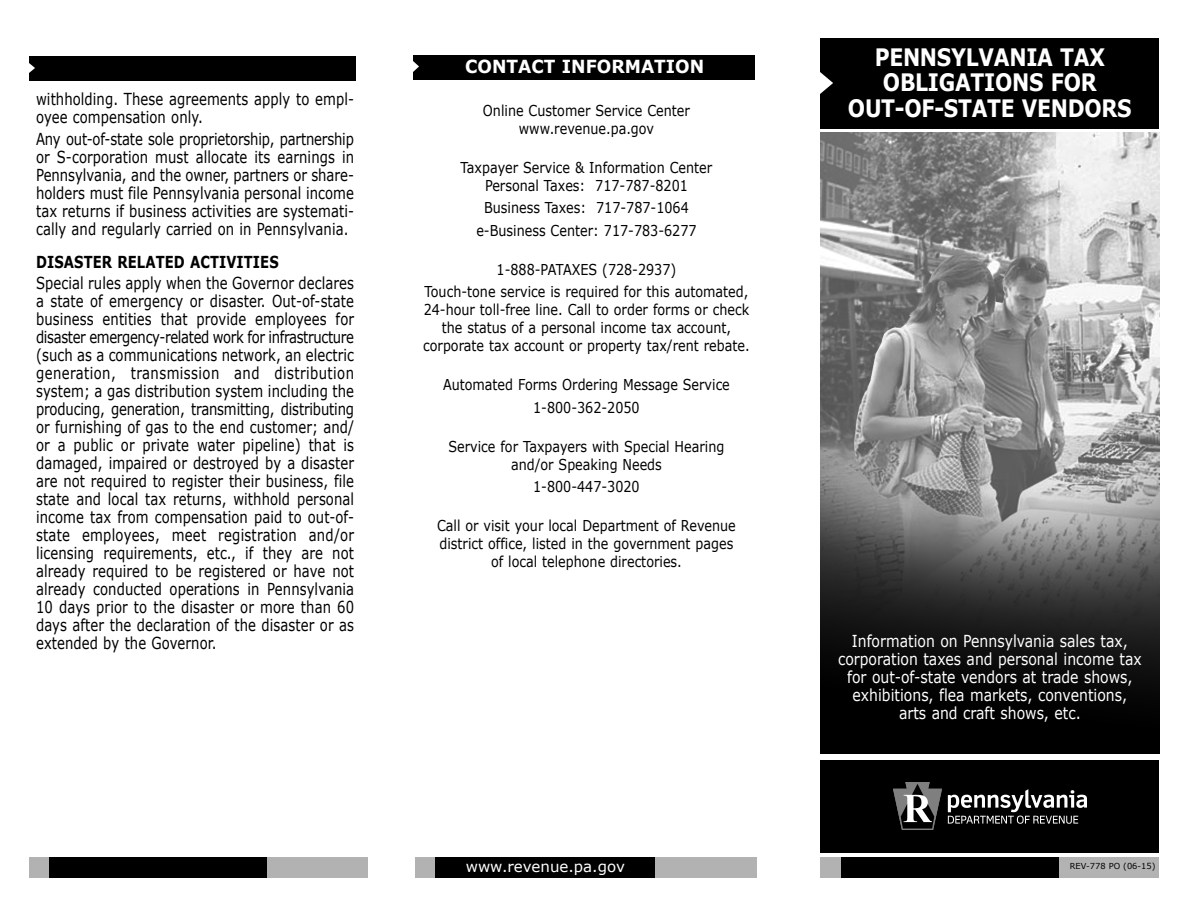
<style>
.page{position:relative;width:1188px;height:918px;background:#fff}
.page>*{position:absolute;margin:0;border:0;box-sizing:border-box;transform-origin:0 0}
.t1{font:700 24px/25.5px "Verdana";letter-spacing:-.015em;color:#fff;text-align:center;scale:.85 1}
.t2{font:700 18px "Verdana";color:#fff;scale:.95 1}
.t3{font:16.5px/18px "Verdana";letter-spacing:.005em;color:#000;text-align:justify;scale:.8 1}
.t4{font:16.5px/18px "Verdana";color:#fff;text-align:center;scale:.85 1}
.t5{font:700 16.5px "Verdana";letter-spacing:.005em;color:#000;scale:.8 1}
.t6{font:15px/18px "Verdana";color:#000;text-align:center;scale:.85 1}
.t7{font:15px "Verdana";color:#fff}
.t8{font:8.25px "Verdana";color:#000}
</style>
<div class="page">
<img style="left:821px;top:132px;width:338px;height:621px">
<div style="left:821px;top:857px;width:338px;height:21px;background:#b2b2b2"></div>
<div style="left:821px;top:760px;width:338px;height:93px;background:#000"></div>
<img style="left:893px;top:783px;width:194px;height:47px">
<div style="left:821px;top:38px;width:338px;height:90px;background:#000"></div>
<img style="left:821px;top:73px;width:12px;height:20px">
<div style="left:841px;top:857px;width:217px;height:21px;background:#000"></div>
<div style="left:415px;top:857px;width:342px;height:21px;background:#b2b2b2"></div>
<div style="left:436px;top:857px;width:219px;height:21px;background:#000"></div>
<div style="left:29px;top:56px;width:327px;height:25px;background:#000"></div>
<svg style="left:29px;top:63px;width:6px;height:10px"></svg>
<div style="left:413px;top:55px;width:342px;height:25px;background:#000"></div>
<svg style="left:413px;top:62px;width:6px;height:9px"></svg>
<div style="left:29px;top:857px;width:338px;height:21px;background:#b2b2b2"></div>
<div style="left:50px;top:857px;width:217px;height:21px;background:#000"></div>
<p class="t3" style="left:36px;top:89px;width:399px">withholding. These agreements apply to empl&shy;oyee compensation only.</p>
<p class="t3" style="left:36px;top:130px;width:399px">Any out-of-state sole proprietorship, partnership or S-corporation must allocate its earnings in Pennsylvania, and the owner, partners or share&shy;holders must file Pennsylvania personal income tax returns if business activities are systemati&shy;cally and regularly carried on in Pennsylvania.</p>
<p class="t5" style="left:36px;top:252px;width:305px">DISASTER RELATED ACTIVITIES</p>
<p class="t3" style="left:36px;top:274px;width:399px">Special rules apply when the Governor declares a state of emergency or disaster. Out-of-state business entities that provide employees for disaster emergency-related work for infrastructure (such as a communications network, an electric generation, transmission and distribution system; a gas distribution system including the producing, generation, transmitting, distributing or furnishing of gas to the end customer; and/ or a public or private water pipeline) that is damaged, impaired or destroyed by a disaster are not required to register their business, file state and local tax returns, withhold personal income tax from compensation paid to out-of&shy;state employees, meet registration and/or licensing requirements, etc., if they are not already required to be registered or have not already conducted operations in Pennsylvania 10 days prior to the disaster or more than 60 days after the declaration of the disaster or as extended by the Governor.</p>
<p class="t2" style="left:465px;top:55px;width:253px">CONTACT INFORMATION</p>
<p class="t6" style="left:483px;top:101px;width:245px">Online Customer Service Center www.revenue.pa.gov</p>
<p class="t6" style="left:461px;top:158px;width:298px">Taxpayer Service &amp; Information Center<br>Personal Taxes: 717-787-8201</p>
<p class="t6" style="left:476px;top:196px;width:261px;line-height:22.5px">Business Taxes: 717-787-1064 e-Business Center: 717-783-6277</p>
<p class="t6" style="left:424px;top:258px;width:383px;line-height:22.5px">1-888-PATAXES (728-2937)<br>Touch-tone service is required for this automated,</p>
<p class="t6" style="left:423px;top:300px;width:386px">24-hour toll-free line. Call to order forms or check the status of a personal income tax account, corporate tax account or property tax/rent rebate.</p>
<p class="t6" style="left:443px;top:373px;width:339px;line-height:22.5px">Automated Forms Ordering Message Service<br>1-800-362-2050</p>
<p class="t6" style="left:449px;top:437px;width:326px">Service for Taxpayers with Special Hearing and/or Speaking Needs</p>
<p class="t6" style="left:533px;top:477px;width:127px">1-800-447-3020</p>
<p class="t6" style="left:437px;top:516px;width:353px">Call or visit your local Department of Revenue district office, listed in the government pages of local telephone directories.</p>
<p class="t7" style="left:466px;top:857px;width:161px">www.revenue.pa.gov</p>
<h1 class="t1" style="left:848px;top:43px;width:335px">PENNSYLVANIA TAX<br>OBLIGATIONS FOR<br>OUT-OF-STATE VENDORS</h1>
<p class="t4" style="left:838px;top:632px;width:359px">Information on Pennsylvania sales tax, corporation taxes and personal income tax for out-of-state vendors at trade shows, exhibitions, flea markets, conventions, arts and craft shows, etc.</p>
<p class="t8" style="left:1070px;top:861px;width:87px">REV-778 PO (06-15)</p>
</div>
